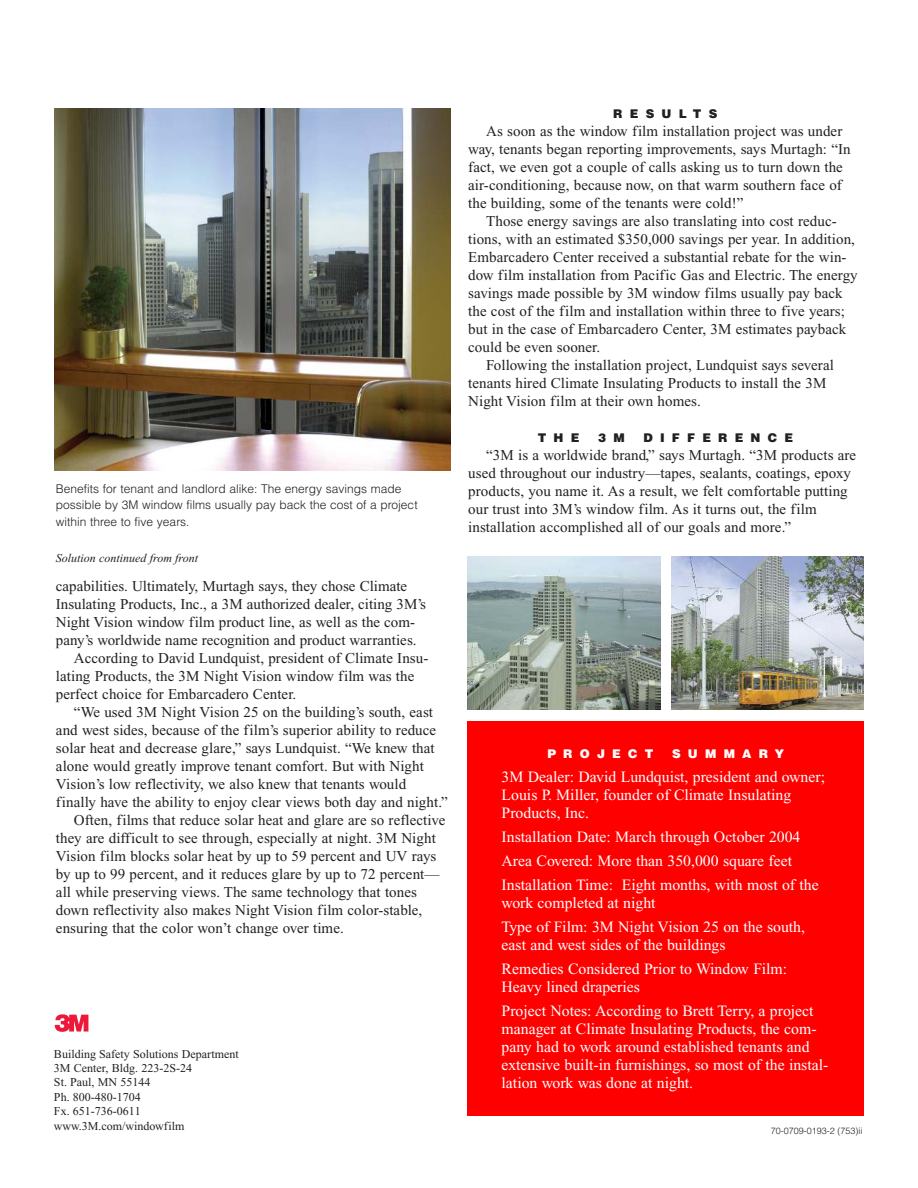
<style>
.page{position:relative;width:918px;height:1188px;background:#fff}
.page>*{position:absolute;margin:0;border:0;box-sizing:border-box;transform-origin:0 0}
.t1{font:15.75px/18px "Times New Roman";color:#fff}
.t2{font:15px/18px "Times New Roman";letter-spacing:.005em;color:#221f1f}
.t3{font:300 12px/16.5px "Helvetica";color:#221f1f}
.t4{font:12px/14.4px "Times New Roman";color:#221f1f}
.t5{font:italic 12px "Times New Roman";color:#221f1f}
.t6{font:900 12px "Helvetica";letter-spacing:.6em;color:#221f1f}
.t7{font:900 12px "Helvetica";letter-spacing:.6em;color:#fff}
.t8{font:300 9px "Helvetica";color:#221f1f}
</style>
<div class="page">
<div style="left:468px;top:721px;width:396px;height:395px;background:#f00"></div>
<svg style="left:55px;top:1014px;width:33px;height:18px"></svg>
<img style="left:55px;top:108px;width:396px;height:362px">
<img style="left:468px;top:556px;width:192px;height:153px">
<img style="left:671px;top:556px;width:193px;height:153px">
<p class="t3" style="left:56px;top:481px;width:363px">Benefits for tenant and landlord alike: The energy savings made possible by 3M window films usually pay back the cost of a project within three to five years.</p>
<p class="t5" style="left:56px;top:553px;width:144px">Solution continued from front</p>
<p class="t2" style="left:56px;top:578px;width:353px">capabilities. Ultimately, Murtagh says, they chose Climate</p>
<p class="t2" style="left:56px;top:596px;width:372px">Insulating Products, Inc., a 3M authorized dealer, citing 3M’s</p>
<p class="t2" style="left:56px;top:614px;width:361px">Night Vision window film product line, as well as the com-</p>
<p class="t2" style="left:56px;top:632px;width:362px">pany’s worldwide name recognition and product warranties.</p>
<p class="t2" style="left:74px;top:650px;width:356px">According to David Lundquist, president of Climate Insu-</p>
<p class="t2" style="left:56px;top:668px;width:360px">lating Products, the 3M Night Vision window film was the</p>
<p class="t2" style="left:56px;top:686px;width:242px">perfect choice for Embarcadero Center.</p>
<p class="t2" style="left:74px;top:704px;width:361px">“We used 3M Night Vision 25 on the building’s south, east</p>
<p class="t2" style="left:56px;top:722px;width:382px">and west sides, because of the film’s superior ability to reduce</p>
<p class="t2" style="left:56px;top:740px;width:380px">solar heat and decrease glare,” says Lundquist. “We knew that</p>
<p class="t2" style="left:56px;top:758px;width:369px">alone would greatly improve tenant comfort. But with Night</p>
<p class="t2" style="left:56px;top:776px;width:352px">Vision’s low reflectivity, we also knew that tenants would</p>
<p class="t2" style="left:56px;top:794px;width:393px">finally have the ability to enjoy clear views both day and night.”</p>
<p class="t2" style="left:74px;top:812px;width:373px">Often, films that reduce solar heat and glare are so reflective</p>
<p class="t2" style="left:56px;top:830px;width:381px">they are difficult to see through, especially at night. 3M Night</p>
<p class="t2" style="left:56px;top:848px;width:382px">Vision film blocks solar heat by up to 59 percent and UV rays</p>
<p class="t2" style="left:56px;top:866px;width:385px">by up to 99 percent, and it reduces glare by up to 72 percent—</p>
<p class="t2" style="left:56px;top:884px;width:363px">all while preserving views. The same technology that tones</p>
<p class="t2" style="left:56px;top:902px;width:368px">down reflectivity also makes Night Vision film color-stable,</p>
<p class="t2" style="left:56px;top:920px;width:289px">ensuring that the color won’t change over time.</p>
<p class="t4" style="left:54px;top:1047px;width:186px">Building Safety Solutions Department<br>3M Center, Bldg. 223-2S-24<br>St. Paul, MN 55144<br>Ph. 800-480-1704<br>Fx. 651-736-0611 www.3M.com/windowfilm</p>
<p class="t6" style="left:613px;top:107px;width:106px">RESULTS</p>
<p class="t2" style="left:468px;top:123px;width:384px;text-indent:18px">As soon as the window film installation project was under way, tenants began reporting improvements, says Murtagh: “In fact, we even got a couple of calls asking us to turn down the air-conditioning, because now, on that warm southern face of the building, some of the tenants were cold!”</p>
<p class="t2" style="left:486px;top:213px;width:352px">Those energy savings are also translating into cost reduc-</p>
<p class="t2" style="left:468px;top:231px;width:388px">tions, with an estimated $350,000 savings per year. In addition,</p>
<p class="t2" style="left:468px;top:249px;width:380px">Embarcadero Center received a substantial rebate for the win-</p>
<p class="t2" style="left:468px;top:267px;width:391px">dow film installation from Pacific Gas and Electric. The energy</p>
<p class="t2" style="left:468px;top:285px;width:376px">savings made possible by 3M window films usually pay back</p>
<p class="t2" style="left:468px;top:303px;width:378px">the cost of the film and installation within three to five years;</p>
<p class="t2" style="left:468px;top:321px;width:380px">but in the case of Embarcadero Center, 3M estimates payback</p>
<p class="t2" style="left:468px;top:339px;width:133px">could be even sooner.</p>
<p class="t2" style="left:486px;top:357px;width:349px">Following the installation project, Lundquist says several</p>
<p class="t2" style="left:468px;top:375px;width:360px">tenants hired Climate Insulating Products to install the 3M</p>
<p class="t2" style="left:468px;top:393px;width:234px">Night Vision film at their own homes.</p>
<p class="t6" style="left:538px;top:431px;width:43px">THE</p>
<p class="t6" style="left:598px;top:431px;width:28px">3 M</p>
<p class="t6" style="left:644px;top:431px;width:151px">DIFFERENCE</p>
<p class="t2" style="left:468px;top:447px;width:390px;text-indent:18px">“3M is a worldwide brand,” says Murtagh. “3M products are used throughout our industry—tapes, sealants, coatings, epoxy products, you name it. As a result, we felt comfortable putting our trust into 3M’s window film. As it turns out, the film installation accomplished all of our goals and more.”</p>
<p class="t7" style="left:547px;top:747px;width:107px">PROJECT</p>
<p class="t7" style="left:672px;top:747px;width:114px">SUMMARY</p>
<p class="t1" style="left:502px;top:769px;width:325px">3M Dealer: David Lundquist, president and owner;<br>Louis P. Miller, founder of Climate Insulating<br>Products, Inc.</p>
<p class="t1" style="left:502px;top:826px;width:319px;line-height:24px">Installation Date: March through October 2004<br>Area Covered: More than 350,000 square feet<br>Installation Time: Eight months, with most of the</p>
<p class="t1" style="left:502px;top:892px;width:305px;line-height:24px">work completed at night<br>Type of Film: 3M Night Vision 25 on the south,</p>
<p class="t1" style="left:502px;top:934px;width:287px;line-height:24px">east and west sides of the buildings<br>Remedies Considered Prior to Window Film:</p>
<p class="t1" style="left:502px;top:976px;width:314px;line-height:24px">Heavy lined draperies<br>Project Notes: According to Brett Terry, a project</p>
<p class="t1" style="left:502px;top:1021px;width:328px">manager at Climate Insulating Products, the com&shy;pany had to work around established tenants and extensive built-in furnishings, so most of the instal&shy;lation work was done at night.</p>
<p class="t8" style="left:771px;top:1127px;width:93px">70-0709-0193-2 (753)ii</p>
</div>
